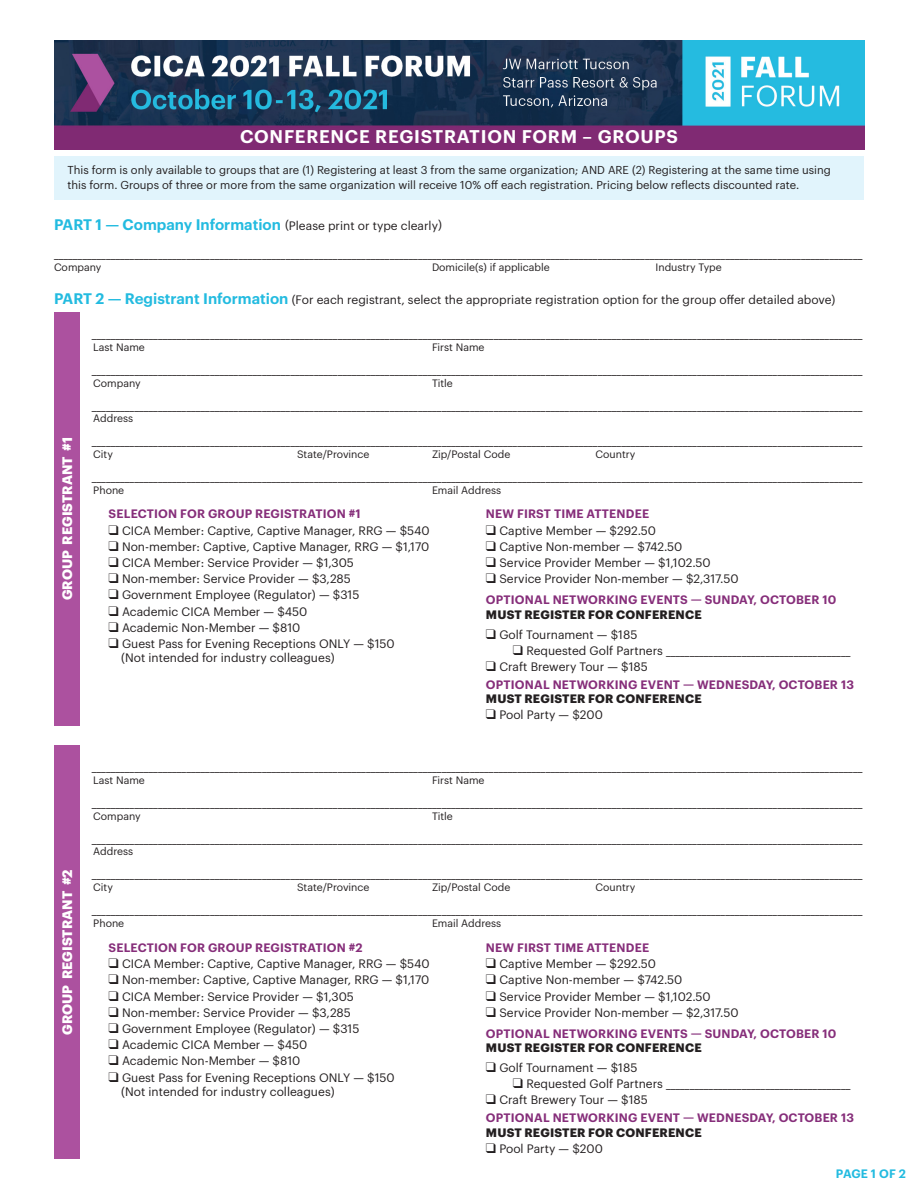
<style>
.page{position:relative;width:918px;height:1188px;background:#fff}
.page>*{position:absolute;margin:0;border:0;box-sizing:border-box;transform-origin:0 0}
.t1{font:600 18px "Graphik";letter-spacing:.04em;color:#fff}
.t2{font:700 13.5px "Graphik";letter-spacing:.005em;color:#fff}
.t3{font:12px "Graphik";color:#231f20}
.t4{font:600 12px/14.4px "Graphik";letter-spacing:.015em;color:#862e7a}
.t5{font:700 12px "Graphik";letter-spacing:.015em;color:#231f20}
.t6{font:600 12px "Graphik";letter-spacing:-.005em;color:#23bbe0}
.t7{font:11.25px/15px "Graphik";color:#231f20}
.t8{font:10.5px "Graphik";color:#231f20}
.s1{font-weight:600;font-size:15px;color:#23bbe0}
.s2{font-weight:700;color:#231f20}
</style>
<div class="page">
<div style="left:54px;top:157px;width:810px;height:43px;background:#e1f4fc"></div>
<div style="left:54px;top:312px;width:26px;height:413px;background:#ac519f"></div>
<div style="left:54px;top:745px;width:26px;height:414px;background:#ac519f"></div>
<img style="left:54px;top:40px;width:811px;height:109px">
<p class="t1" style="left:240px;top:123px;width:439px">CONFERENCE REGISTRATION FORM – GROUPS</p>
<p class="t7" style="left:68px;top:161px;width:765px">This form is only available to groups that are (1) Registering at least 3 from the same organization; AND ARE (2) Registering at the same time using this form. Groups of three or more from the same organization will receive 10% off each registration. Pricing below reflects discounted rate.</p>
<p class="t3" style="left:54px;top:217px;width:389px"><span class="s1">PART 1 — Company Information</span> (Please print or type clearly)</p>
<p class="t3" style="left:54px;top:245px;width:810px">___________________________________________________________________________________________________________________________________________________________________________</p>
<p class="t8" style="left:54px;top:259px;width:49px">Company</p>
<p class="t8" style="left:432px;top:259px;width:119px">Domicile(s) if applicable</p>
<p class="t8" style="left:656px;top:259px;width:68px">Industry Type</p>
<p class="t3" style="left:54px;top:290px;width:783px"><span class="s1">PART 2 — Registrant Information</span> (For each registrant, select the appropriate registration option for the group offer detailed above)</p>
<p class="t3" style="left:92px;top:325px;width:772px">___________________________________________________________________________________________________________________________________________________________________</p>
<p class="t8" style="left:93px;top:339px;width:53px">Last Name</p>
<p class="t8" style="left:432px;top:339px;width:54px">First Name</p>
<p class="t3" style="left:92px;top:361px;width:772px">___________________________________________________________________________________________________________________________________________________________________</p>
<p class="t8" style="left:93px;top:375px;width:49px">Company</p>
<p class="t8" style="left:432px;top:375px;width:22px">Title</p>
<p class="t3" style="left:92px;top:396px;width:772px">___________________________________________________________________________________________________________________________________________________________________</p>
<p class="t8" style="left:93px;top:411px;width:42px">Address</p>
<p class="t3" style="left:92px;top:432px;width:772px">___________________________________________________________________________________________________________________________________________________________________</p>
<p class="t8" style="left:93px;top:446px;width:21px">City</p>
<p class="t8" style="left:297px;top:446px;width:74px">State/Province</p>
<p class="t8" style="left:432px;top:446px;width:80px">Zip/Postal Code</p>
<p class="t8" style="left:595px;top:446px;width:41px">Country</p>
<p class="t3" style="left:92px;top:468px;width:772px">___________________________________________________________________________________________________________________________________________________________________</p>
<p class="t8" style="left:93px;top:482px;width:32px">Phone</p>
<p class="t8" style="left:432px;top:482px;width:71px">Email Address</p>
<p class="t2" style="left:57px;top:600px;width:165px;rotate:-90deg">GROUP REGISTRANT #1</p>
<p class="t4" style="left:109px;top:506px;width:254px">SELECTION FOR GROUP REGISTRATION #1</p>
<p class="t3" style="left:109px;top:521px;width:323px">❑ CICA Member: Captive, Captive Manager, RRG — $540</p>
<p class="t3" style="left:109px;top:538px;width:322px">❑ Non-member: Captive, Captive Manager, RRG — $1,170</p>
<p class="t3" style="left:109px;top:554px;width:247px">❑ CICA Member: Service Provider — $1,305</p>
<p class="t3" style="left:109px;top:570px;width:244px">❑ Non-member: Service Provider — $3,285</p>
<p class="t3" style="left:109px;top:586px;width:252px">❑ Government Employee (Regulator) — $315</p>
<p class="t3" style="left:109px;top:602px;width:200px">❑ Academic CICA Member — $450</p>
<p class="t3" style="left:109px;top:619px;width:193px">❑ Academic Non-Member — $810</p>
<p class="t3" style="left:109px;top:635px;width:288px">❑ Guest Pass for Evening Receptions ONLY — $150</p>
<p class="t3" style="left:121px;top:649px;width:215px">(Not intended for industry colleagues)</p>
<p class="t4" style="left:486px;top:506px;width:165px">NEW FIRST TIME ATTENDEE</p>
<p class="t3" style="left:486px;top:521px;width:172px">❑ Captive Member — $292.50</p>
<p class="t3" style="left:486px;top:538px;width:198px">❑ Captive Non-member — $742.50</p>
<p class="t3" style="left:486px;top:554px;width:226px">❑ Service Provider Member — $1,102.50</p>
<p class="t3" style="left:486px;top:570px;width:254px">❑ Service Provider Non-member — $2,317.50</p>
<p class="t4" style="left:486px;top:592px;width:352px">OPTIONAL NETWORKING EVENTS — SUNDAY, OCTOBER 10<br><span class="s2">MUST REGISTER FOR CONFERENCE</span></p>
<p class="t3" style="left:486px;top:625px;width:153px">❑ Golf Tournament — $185</p>
<p class="t3" style="left:513px;top:641px;width:339px">❑ Requested Golf Partners _______________________________________</p>
<p class="t3" style="left:486px;top:658px;width:163px">❑ Craft Brewery Tour — $185</p>
<p class="t4" style="left:486px;top:676px;width:370px">OPTIONAL NETWORKING EVENT — WEDNESDAY, OCTOBER 13</p>
<p class="t5" style="left:486px;top:690px;width:217px">MUST REGISTER FOR CONFERENCE</p>
<p class="t3" style="left:486px;top:706px;width:118px">❑ Pool Party — $200</p>
<p class="t2" style="left:57px;top:1035px;width:167px;rotate:-90deg">GROUP REGISTRANT #2</p>
<p class="t3" style="left:92px;top:758px;width:772px">___________________________________________________________________________________________________________________________________________________________________</p>
<p class="t8" style="left:93px;top:772px;width:53px">Last Name</p>
<p class="t8" style="left:432px;top:772px;width:54px">First Name</p>
<p class="t3" style="left:92px;top:794px;width:772px">___________________________________________________________________________________________________________________________________________________________________</p>
<p class="t8" style="left:93px;top:808px;width:49px">Company</p>
<p class="t8" style="left:432px;top:808px;width:22px">Title</p>
<p class="t3" style="left:92px;top:829px;width:772px">___________________________________________________________________________________________________________________________________________________________________</p>
<p class="t8" style="left:93px;top:844px;width:42px">Address</p>
<p class="t3" style="left:92px;top:865px;width:772px">___________________________________________________________________________________________________________________________________________________________________</p>
<p class="t8" style="left:93px;top:879px;width:21px">City</p>
<p class="t8" style="left:297px;top:879px;width:74px">State/Province</p>
<p class="t8" style="left:432px;top:879px;width:80px">Zip/Postal Code</p>
<p class="t8" style="left:595px;top:879px;width:41px">Country</p>
<p class="t3" style="left:92px;top:901px;width:772px">___________________________________________________________________________________________________________________________________________________________________</p>
<p class="t8" style="left:93px;top:915px;width:32px">Phone</p>
<p class="t8" style="left:432px;top:915px;width:71px">Email Address</p>
<p class="t4" style="left:109px;top:939px;width:256px">SELECTION FOR GROUP REGISTRATION #2</p>
<p class="t3" style="left:109px;top:955px;width:323px">❑ CICA Member: Captive, Captive Manager, RRG — $540</p>
<p class="t3" style="left:109px;top:971px;width:322px">❑ Non-member: Captive, Captive Manager, RRG — $1,170</p>
<p class="t3" style="left:109px;top:987px;width:247px">❑ CICA Member: Service Provider — $1,305</p>
<p class="t3" style="left:109px;top:1003px;width:244px">❑ Non-member: Service Provider — $3,285</p>
<p class="t3" style="left:109px;top:1020px;width:252px">❑ Government Employee (Regulator) — $315</p>
<p class="t3" style="left:109px;top:1036px;width:200px">❑ Academic CICA Member — $450</p>
<p class="t3" style="left:109px;top:1052px;width:193px">❑ Academic Non-Member — $810</p>
<p class="t3" style="left:109px;top:1068px;width:288px">❑ Guest Pass for Evening Receptions ONLY — $150</p>
<p class="t3" style="left:121px;top:1083px;width:215px">(Not intended for industry colleagues)</p>
<p class="t4" style="left:486px;top:939px;width:165px">NEW FIRST TIME ATTENDEE</p>
<p class="t3" style="left:486px;top:955px;width:172px">❑ Captive Member — $292.50</p>
<p class="t3" style="left:486px;top:971px;width:198px">❑ Captive Non-member — $742.50</p>
<p class="t3" style="left:486px;top:987px;width:226px">❑ Service Provider Member — $1,102.50</p>
<p class="t3" style="left:486px;top:1003px;width:254px">❑ Service Provider Non-member — $2,317.50</p>
<p class="t4" style="left:486px;top:1025px;width:352px">OPTIONAL NETWORKING EVENTS — SUNDAY, OCTOBER 10<br><span class="s2">MUST REGISTER FOR CONFERENCE</span></p>
<p class="t3" style="left:486px;top:1059px;width:153px">❑ Golf Tournament — $185</p>
<p class="t3" style="left:513px;top:1075px;width:339px">❑ Requested Golf Partners _______________________________________</p>
<p class="t3" style="left:486px;top:1091px;width:163px">❑ Craft Brewery Tour — $185</p>
<p class="t4" style="left:486px;top:1110px;width:370px">OPTIONAL NETWORKING EVENT — WEDNESDAY, OCTOBER 13</p>
<p class="t5" style="left:486px;top:1123px;width:217px">MUST REGISTER FOR CONFERENCE</p>
<p class="t3" style="left:486px;top:1140px;width:118px">❑ Pool Party — $200</p>
<p class="t6" style="left:836px;top:1164px;width:71px">PAGE 1 OF 2</p>
</div>
